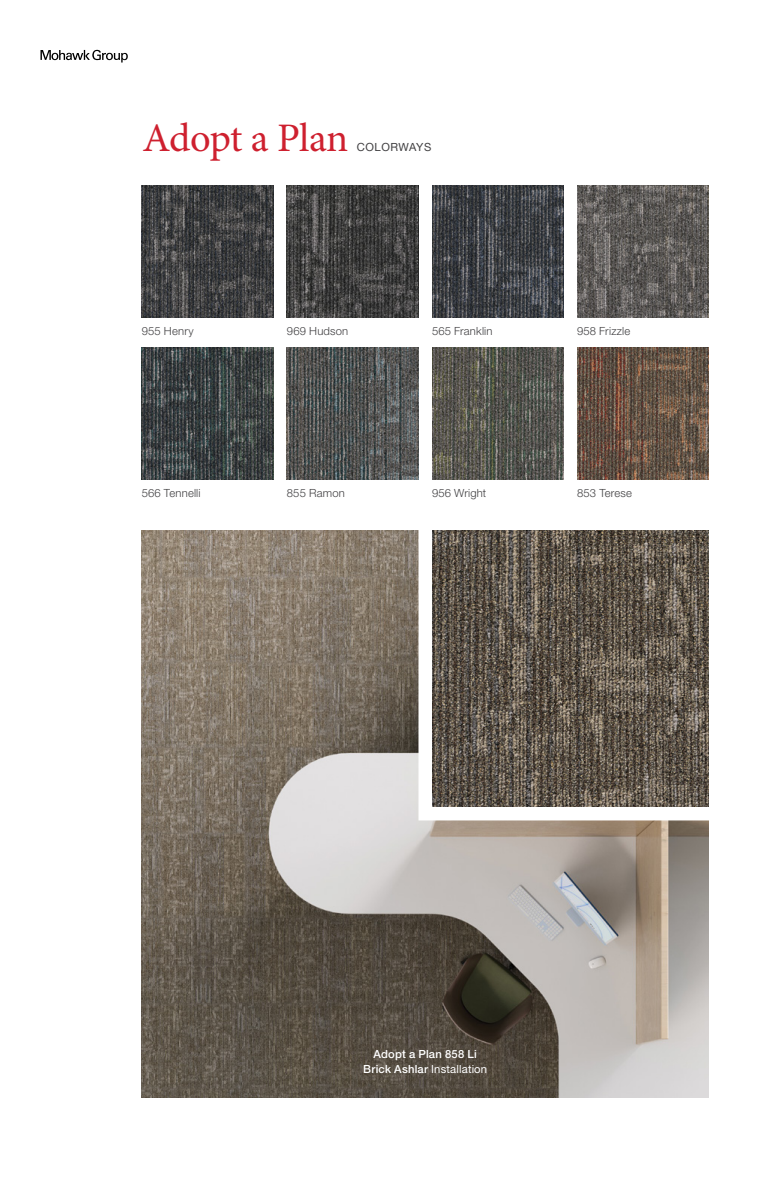
<style>
.page{position:relative;width:783px;height:1188px;background:#fff}
.page>*{position:absolute;margin:0;border:0;box-sizing:border-box;transform-origin:0 0}
.t1{font:40.5px "Minion Pro";letter-spacing:-.02em;color:#ce202f}
.t2{font:300 11.25px "Helvetica Neue LT Std";letter-spacing:.015em;color:#414042}
.t3{font:500 11.25px/15.8px "Helvetica Neue LT Std";letter-spacing:.015em;color:#fff;text-align:center}
.t4{font:11.25px "Helvetica Neue LT Std";letter-spacing:.05em;color:#414042}
.s1{font-weight:400}
</style>
<div class="page">
<img style="left:142px;top:530px;width:567px;height:567px">
<img style="left:142px;top:186px;width:131px;height:132px">
<img style="left:142px;top:348px;width:131px;height:132px">
<img style="left:432px;top:186px;width:132px;height:132px">
<img style="left:432px;top:348px;width:132px;height:132px">
<img style="left:287px;top:186px;width:131px;height:132px">
<img style="left:287px;top:348px;width:131px;height:132px">
<img style="left:446px;top:545px;width:248px;height:247px">
<div style="left:418px;top:517px;width:304px;height:303px;border:27px solid #fff"></div>
<img style="left:577px;top:186px;width:132px;height:132px">
<img style="left:577px;top:348px;width:132px;height:132px">
<svg style="left:40px;top:50px;width:88px;height:13px"></svg>
<h1 class="t1" style="left:143px;top:114px;width:207px">Adopt a Plan</h1>
<p class="t4" style="left:357px;top:140px;width:76px">COLORWAYS</p>
<p class="t2" style="left:142px;top:324px;width:53px">955 Henry</p>
<p class="t2" style="left:287px;top:324px;width:63px">969 Hudson</p>
<p class="t2" style="left:432px;top:324px;width:62px">565 Franklin</p>
<p class="t2" style="left:577px;top:324px;width:55px">958 Frizzle</p>
<p class="t2" style="left:142px;top:486px;width:60px">566 Tennelli</p>
<p class="t2" style="left:287px;top:486px;width:59px">855 Ramon</p>
<p class="t2" style="left:432px;top:486px;width:56px">956 Wright</p>
<p class="t2" style="left:577px;top:486px;width:56px">853 Terese</p>
<p class="t3" style="left:363px;top:1046px;width:125px">Adopt a Plan 858 Li<br>Brick Ashlar <span class="s1">Installation</span></p>
</div>
